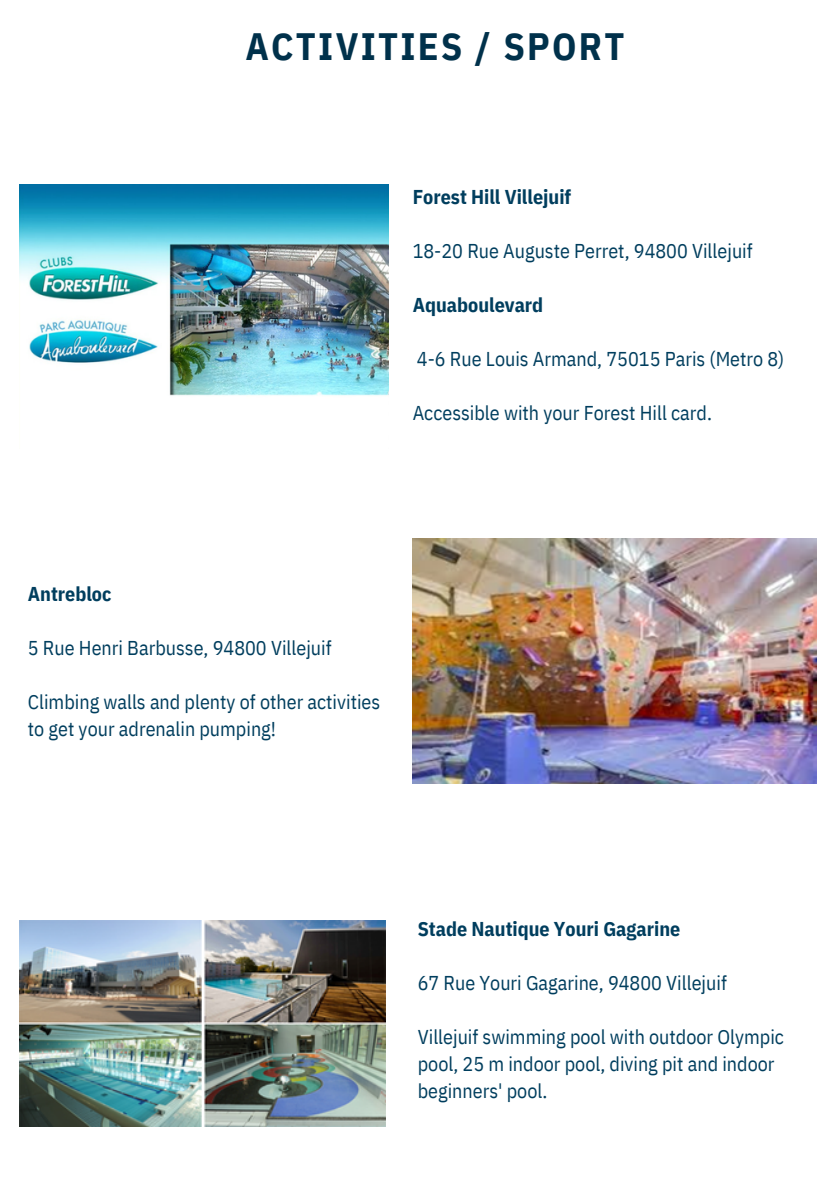
<style>
.page{position:relative;width:839px;height:1191px;background:#fff}
.page>*{position:absolute;margin:0;border:0;box-sizing:border-box;transform-origin:0 0}
.t1{font:700 38px "IBM Plex Sans Cond";letter-spacing:.06em;color:#00314b}
.t2{font:20px/27px "IBM Plex Sans Cond";color:#003e5e}
.t3{font:700 20px "IBM Plex Sans Cond";color:#003e5e}
</style>
<div class="page">
<img style="left:412px;top:539px;width:404px;height:244px">
<img style="left:19px;top:185px;width:369px;height:211px">
<img style="left:19px;top:921px;width:366px;height:205px">
<p class="t1" style="left:245px;top:21px;width:380px">ACTIVITIES / SPORT</p>
<p class="t3" style="left:412px;top:183px;width:160px">Forest Hill Villejuif</p>
<p class="t2" style="left:412px;top:237px;width:341px">18-20 Rue Auguste Perret, 94800 Villejuif</p>
<p class="t3" style="left:412px;top:291px;width:132px">Aquaboulevard</p>
<p class="t2" style="left:417px;top:345px;width:369px">4-6 Rue Louis Armand, 75015 Paris (Metro 8)</p>
<p class="t2" style="left:412px;top:399px;width:301px">Accessible with your Forest Hill card.</p>
<p class="t3" style="left:28px;top:580px;width:85px">Antrebloc</p>
<p class="t2" style="left:28px;top:634px;width:305px">5 Rue Henri Barbusse, 94800 Villejuif</p>
<p class="t2" style="left:28px;top:688px;width:354px">Climbing walls and plenty of other activities to get your adrenalin pumping!</p>
<p class="t3" style="left:418px;top:916px;width:264px">Stade Nautique Youri Gagarine</p>
<p class="t2" style="left:418px;top:969px;width:310px">67 Rue Youri Gagarine, 94800 Villejuif</p>
<p class="t2" style="left:418px;top:1023px;width:368px">Villejuif swimming pool with outdoor Olympic pool, 25 m indoor pool, diving pit and indoor beginners' pool.</p>
</div>
